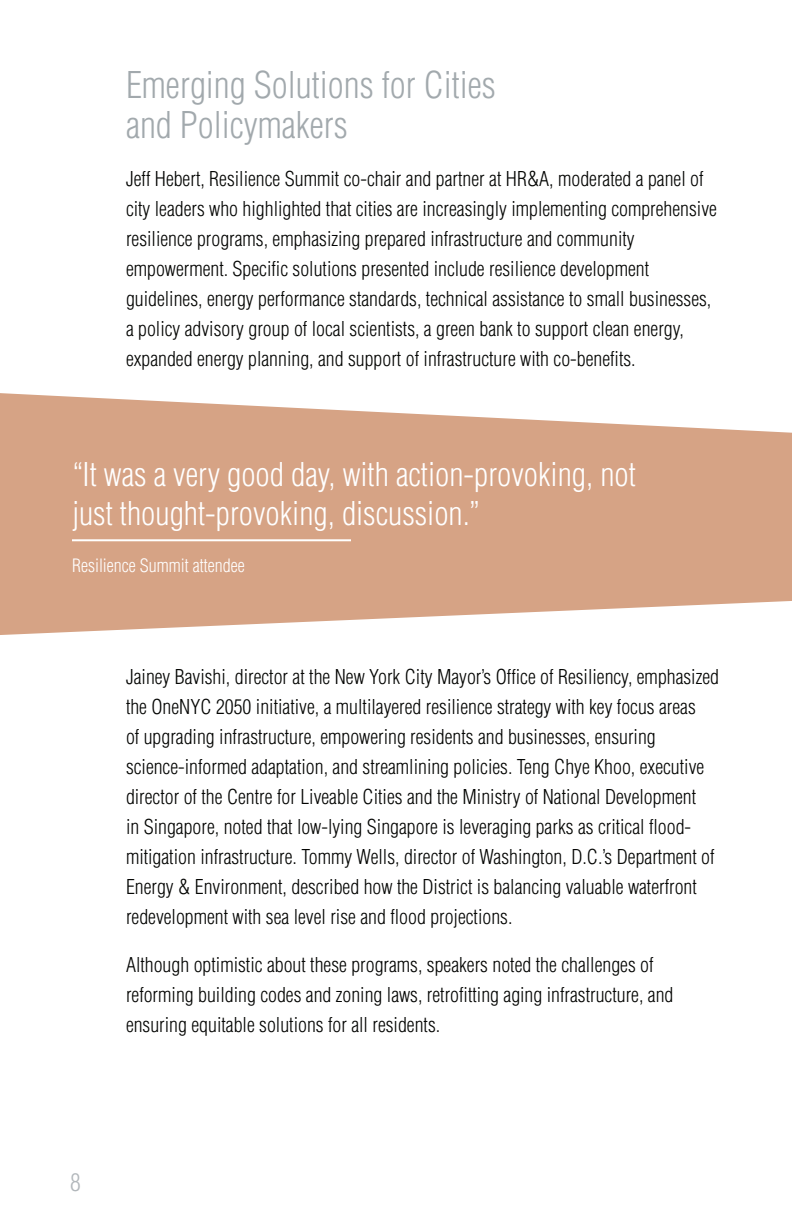
<style>
.page{position:relative;width:792px;height:1224px;background:#fff}
.page>*{position:absolute;margin:0;border:0;box-sizing:border-box;transform-origin:0 0}
.t1{font:300 condensed 36px/40px "Helvetica LT Std";color:#a2a9ad}
.t2{font:300 condensed 32px/38.4px "Helvetica LT Std";color:#fff}
.t3{font:300 condensed 24px "Helvetica LT Std";color:#b2b7bb}
.t4{font:300 condensed 20px/30px "Helvetica LT Std";color:#040503}
.t5{font:300 condensed 18px "Helvetica LT Std";color:#fff}
</style>
<div class="page">
<svg style="left:0;top:393px;width:792px;height:242px;fill:#d6a385"></svg>
<hr style="left:72px;top:539px;width:279px;height:2px;background:#fff">
<p class="t1" style="left:126px;top:65px;width:371px">Emerging Solutions for Cities and Policymakers</p>
<p class="t4" style="left:126px;top:163px;width:592px">Jeff Hebert, Resilience Summit co-chair and partner at HR&amp;A, moderated a panel of city leaders who highlighted that cities are increasingly implementing comprehensive resilience programs, emphasizing prepared infrastructure and community empowerment. Specific solutions presented include resilience development guidelines, energy performance standards, technical assistance to small businesses, a policy advisory group of local scientists, a green bank to support clean energy, expanded energy planning, and support of infrastructure with co-benefits.</p>
<p class="t2" style="left:72px;top:455px;width:565px">“It was a very good day, with action-provoking, not just thought-provoking, discussion.”</p>
<p class="t5" style="left:72px;top:554px;width:174px">Resilience Summit attendee</p>
<p class="t4" style="left:126px;top:661px;width:595px">Jainey Bavishi, director at the New York City Mayor’s Office of Resiliency, emphasized the OneNYC 2050 initiative, a multilayered resilience strategy with key focus areas<br>of upgrading infrastructure, empowering residents and businesses, ensuring science-informed adaptation, and streamlining policies. Teng Chye Khoo, executive director of the Centre for Liveable Cities and the Ministry of National Development<br>in Singapore, noted that low-lying Singapore is leveraging parks as critical flood&shy;mitigation infrastructure. Tommy Wells, director of Washington, D.C.’s Department of Energy &amp; Environment, described how the District is balancing valuable waterfront redevelopment with sea level rise and flood projections.</p>
<p class="t4" style="left:126px;top:949px;width:549px">Although optimistic about these programs, speakers noted the challenges of reforming building codes and zoning laws, retrofitting aging infrastructure, and ensuring equitable solutions for all residents.</p>
<p class="t3" style="left:70px;top:1167px;width:12px">8</p>
</div>
